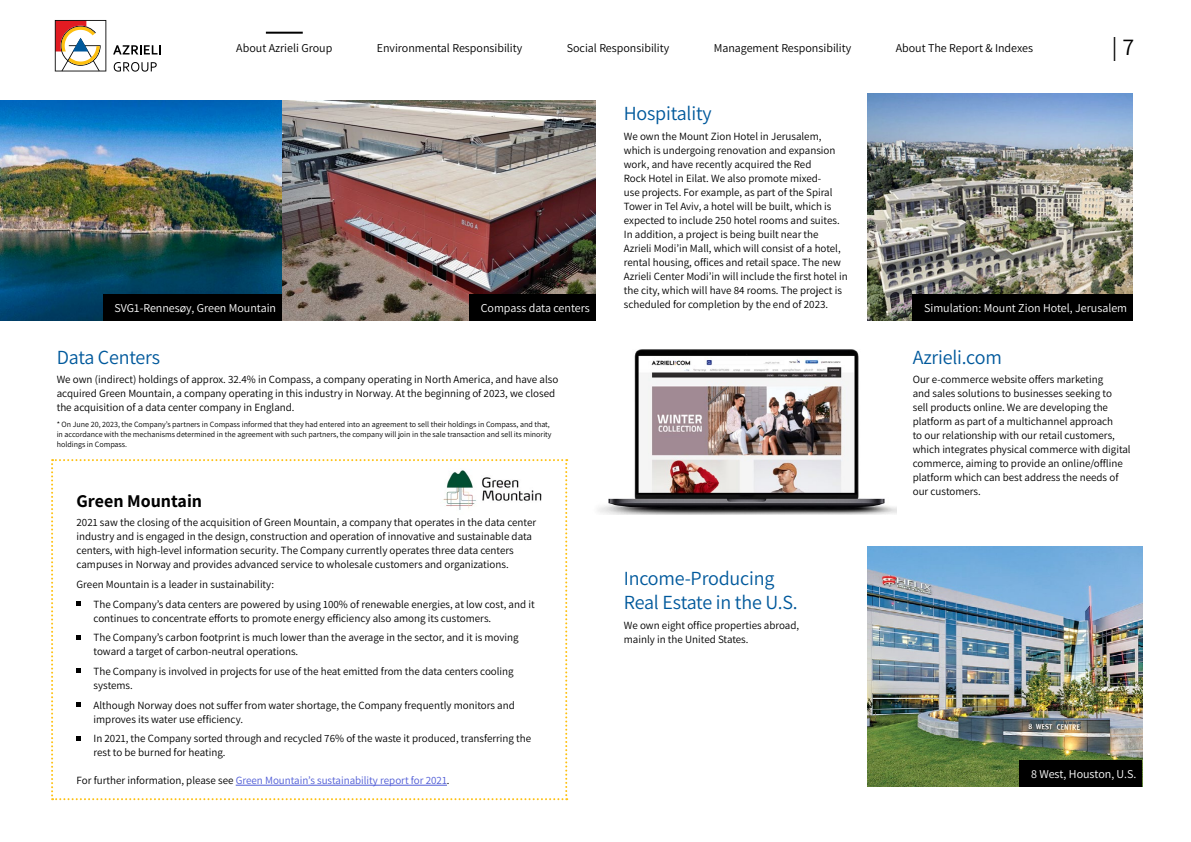
<style>
.page{position:relative;width:1191px;height:842px;background:#fff}
.page>*{position:absolute;margin:0;border:0;box-sizing:border-box;transform-origin:0 0}
.t1{font:24px "Assistant";color:#000}
.t2{font:20px/24px "Assistant";letter-spacing:-.01em;color:#00599c}
.t3{font:700 18px "Assistant";color:#000}
.t4{font:12px "Assistant";color:#000}
.t5{font:12px "Assistant";color:#fff}
.t6{font:11px/14px "Assistant";color:#000}
.t7{font:11px "Assistant";color:#4f5cd6}
.t8{font:8px/10px "Assistant";color:#000}
.s1{color:#000}
</style>
<div class="page">
<hr style="left:266px;top:32px;width:37px;height:2px;background:#000">
<svg style="left:55px;top:20px;width:51px;height:51px"></svg>
<svg style="left:113px;top:45px;width:48px;height:9px"></svg>
<svg style="left:114px;top:62px;width:43px;height:10px"></svg>
<svg style="left:51px;top:459px;width:516px;height:341px"></svg>
<img style="left:441px;top:468px;width:105px;height:47px">
<img style="left:0;top:100px;width:595px;height:221px">
<img style="left:867px;top:546px;width:275px;height:240px">
<img style="left:867px;top:94px;width:265px;height:226px">
<img style="left:598px;top:349px;width:298px;height:166px">
<div style="left:912px;top:294px;width:220px;height:26px;background:#000"></div>
<div style="left:1019px;top:760px;width:123px;height:26px;background:#000"></div>
<div style="left:103px;top:294px;width:179px;height:26px;background:#000"></div>
<div style="left:469px;top:294px;width:126px;height:26px;background:#000"></div>
<p class="t4" style="left:236px;top:40px;width:98px">About Azrieli Group</p>
<p class="t5" style="left:115px;top:300px;width:163px">SVG1-Rennesøy, Green Mountain</p>
<p class="t4" style="left:377px;top:40px;width:147px">Environmental Responsibility</p>
<p class="t4" style="left:567px;top:40px;width:104px">Social Responsibility</p>
<p class="t4" style="left:713px;top:40px;width:139px">Management Responsibility</p>
<p class="t5" style="left:481px;top:300px;width:111px">Compass data centers</p>
<h2 class="t2" style="left:624px;top:101px;width:89px">Hospitality</h2>
<p class="t6" style="left:624px;top:129px;width:213px">We own the Mount Zion Hotel in Jerusalem, which is undergoing renovation and expansion work, and have recently acquired the Red</p>
<p class="t6" style="left:624px;top:185px;width:210px">use projects. For example, as part of the Spiral</p>
<p class="t6" style="left:624px;top:171px;width:199px">Rock Hotel in Eilat. We also promote mixed-</p>
<p class="t6" style="left:624px;top:199px;width:225px">Tower in Tel Aviv a, hotel will be built, which is expected to include 250 hotel rooms and suites.<br>In addition a, project is being built near the Azrieli Modi i n’ Mall, which will consist of a hotel, rental housing, offices and retail space. The new Azrieli Center Modi i n’ will include the first hotel in the city, which will have 84 rooms. The project is scheduled for completion by the end of 2023.</p>
<h2 class="t2" style="left:57px;top:344px;width:105px">Data Centers</h2>
<p class="t6" style="left:57px;top:372px;width:503px">We own (indirect) holdings of approx. 32.4% in Compass a, company operating in North America, and have also acquired Green Mountain a, company operating in this industry in Norway. At the beginning of 2023, we closed the acquisition of a data center company in England.</p>
<p class="t8" style="left:57px;top:419px;width:496px">* On June 20, 2023, the Company s’ partners in Compass informed that they had entered into an agreement to sell their holdings in Compass, and that, in accordance with the mechanisms determined in the agreement with such partners, the company will join in the sale transaction and sell its minority holdings in Compass.</p>
<h3 class="t3" style="left:77px;top:488px;width:127px">Green Mountain</h3>
<p class="t6" style="left:77px;top:515px;width:461px">2021 saw the closing of the acquisition of Green Mountain a, company that operates in the data center industry and is engaged in the design, construction and operation of innovative and sustainable data centers, with high-level information security. The Company currently operates three data centers campuses in Norway and provides advanced service to wholesale customers and organizations.</p>
<p class="t6" style="left:94px;top:574px;width:442px;line-height:19.7px;text-indent:-17px">Green Mountain is a leader in sustainability:<br>The Company s’ data centers are powered by using 100% of renewable energies, at low cost, and it</p>
<p class="t6" style="left:94px;top:608px;width:426px;line-height:19.7px">continues to concentrate efforts to promote energy efficiency also among its customers.<br>The Company s’ carbon footprint is much lower than the average in the sector, and isit moving</p>
<p class="t6" style="left:94px;top:641px;width:422px;line-height:19.7px">toward a target of carbon-neutral operations.<br>The Company is involved in projects for use of the heat emitted from the data centers cooling</p>
<p class="t6" style="left:94px;top:675px;width:423px;line-height:19.7px">systems.<br>Although Norway does not suffer from water shortage, the Company frequently monitors and</p>
<p class="t6" style="left:94px;top:709px;width:439px;line-height:19.7px">improves its water use efficiency.<br>In 2021, the Company sorted through and recycled 76% of the waste it produced, transferring the</p>
<p class="t6" style="left:94px;top:745px;width:133px">rest to be burned for heating.</p>
<p class="t7" style="left:77px;top:773px;width:374px"><span class="s1">For further information, please see</span> Green Mountain s’ sustainability report for 2021<span class="s1">.</span></p>
<h2 class="t2" style="left:624px;top:565px;width:175px">Income-Producing<br>Real Estate in the U .S.</h2>
<p class="t6" style="left:624px;top:617px;width:177px">We own eight office properties abroad, mainly in the United States.</p>
<p class="t4" style="left:895px;top:40px;width:139px">About The Report &amp; Indexes</p>
<h1 class="t1" style="left:1112px;top:30px;width:24px">7|</h1>
<p class="t5" style="left:924px;top:300px;width:205px">Simulation: Mount Zion Hotel, Jerusalem</p>
<h2 class="t2" style="left:912px;top:344px;width:91px">Azrieli.com</h2>
<p class="t6" style="left:912px;top:372px;width:219px">Our -e commerce website offers marketing<br>and sales solutions to businesses seeking to<br>sell products online. We are developing the platform as part of a multichannel approach<br>to our relationship with our retail customers, which integrates physical commerce with digital commerce, aiming to provide an online/offline platform which can best address the needs of our customers.</p>
<p class="t5" style="left:1031px;top:766px;width:107px">8 West, Houston U, .S.</p>
</div>
